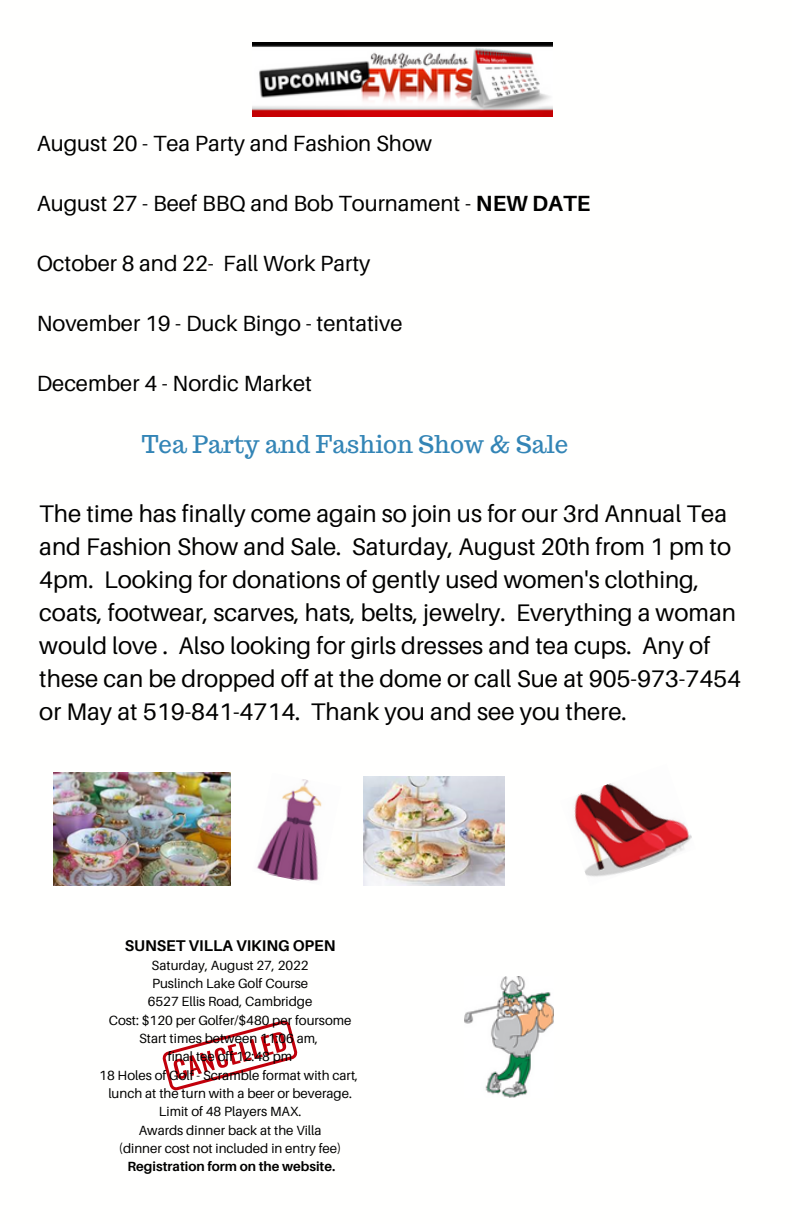
<style>
.page{position:relative;width:792px;height:1224px;background:#fff}
.page>*{position:absolute;margin:0;border:0;box-sizing:border-box;transform-origin:0 0}
.t1{font:24px/33px "Aileron";color:#000}
.t2{font:24px "Trocchi";color:#3385b6}
.t3{font:22px "Aileron";color:#000}
.t4{font:700 15.6px "Aileron";color:#000}
.t5{font:13.4px/18.4px "Aileron";color:#000;text-align:center}
.t6{font:700 13.4px "Aileron";color:#000}
.s1{font-weight:700}
</style>
<div class="page">
<img style="left:465px;top:976px;width:88px;height:122px">
<img style="left:252px;top:43px;width:300px;height:73px">
<svg style="left:162px;top:1020px;width:135px;height:70px"></svg>
<img style="left:53px;top:773px;width:177px;height:112px">
<img style="left:256px;top:779px;width:66px;height:102px">
<img style="left:364px;top:776px;width:141px;height:110px">
<img style="left:573px;top:783px;width:119px;height:94px">
<p class="t3" style="left:37px;top:130px;width:397px">August 20 - Tea Party and Fashion Show</p>
<p class="t3" style="left:37px;top:190px;width:555px">August 27 - Beef BBQ and Bob Tournament - <span class="s1">NEW DATE</span></p>
<p class="t3" style="left:37px;top:250px;width:335px">October 8 and 22- Fall Work Party</p>
<p class="t3" style="left:37px;top:310px;width:367px">November 19 - Duck Bingo - tentative</p>
<p class="t3" style="left:37px;top:370px;width:277px">December 4 - Nordic Market</p>
<p class="t2" style="left:142px;top:429px;width:428px">Tea Party and Fashion Show &amp; Sale</p>
<p class="t1" style="left:39px;top:497px;width:703px">The time has finally come again so join us for our 3rd Annual Tea and Fashion Show and Sale. Saturday, August 20th from 1 pm to 4pm. Looking for donations of gently used women's clothing, coats, footwear, scarves, hats, belts, jewelry. Everything a woman would love . Also looking for girls dresses and tea cups. Any of these can be dropped off at the dome or call Sue at 905-973-7454 or May at 519-841-4714. Thank you and see you there.</p>
<p class="t4" style="left:125px;top:936px;width:212px">SUNSET VILLA VIKING OPEN</p>
<p class="t5" style="left:99px;top:956px;width:260px">Saturday, August 27, 2022<br>Puslinch Lake Golf Course<br>6527 Ellis Road, Cambridge<br>Cost: $120 per Golfer/$480 per foursome<br>Start times between 11:06 am,<br>final tee off 12:48 pm<br>18 Holes of Golf - Scramble format with cart, lunch at the turn with a beer or beverage.<br>Limit of 48 Players MAX.<br>Awards dinner back at the Villa<br>(dinner cost not included in entry fee)</p>
<p class="t6" style="left:128px;top:1158px;width:209px">Registration form on the website.</p>
</div>
